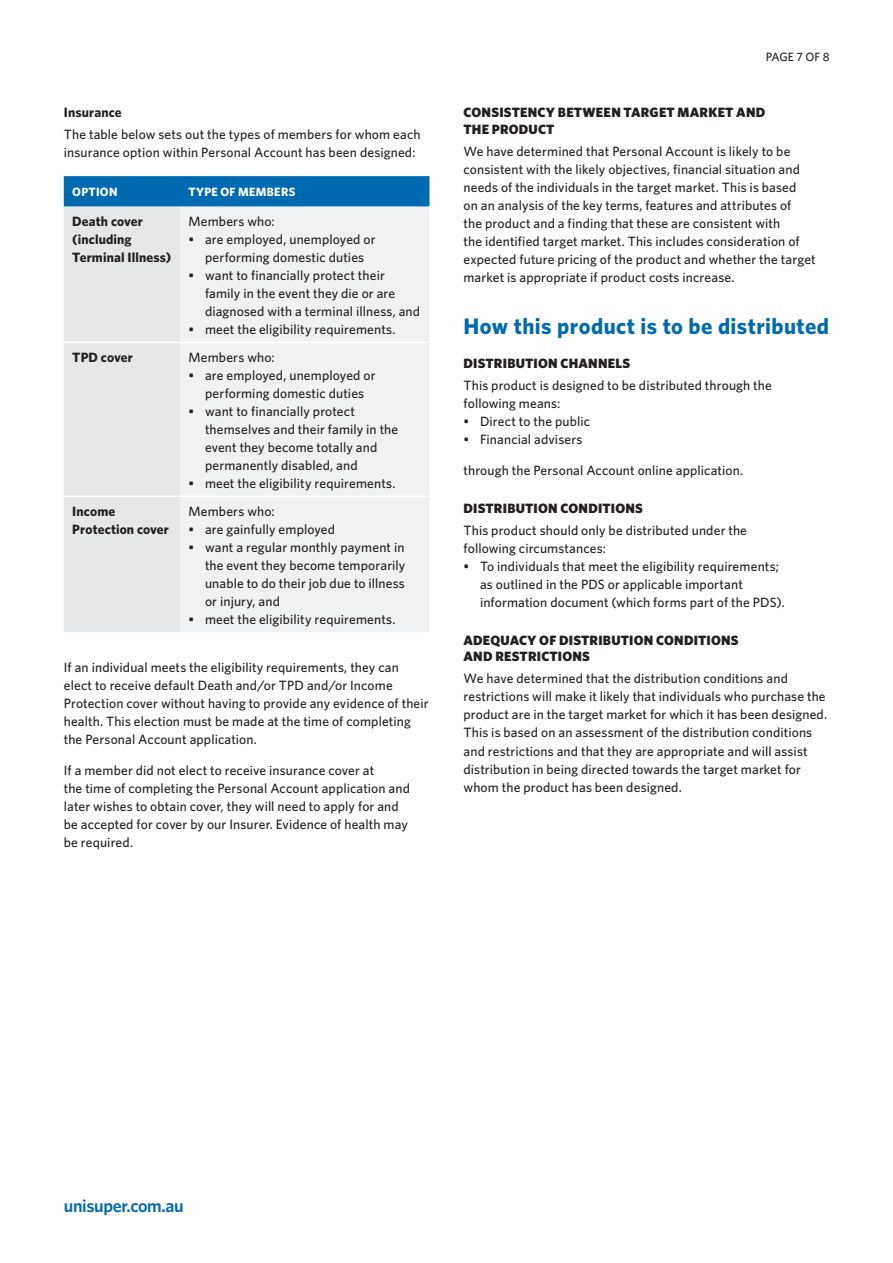
<style>
.page{position:relative;width:893px;height:1263px;background:#fff}
.page>*{position:absolute;margin:0;border:0;box-sizing:border-box;transform-origin:0 0}
.t1{font:700 22.5px "Whitney";letter-spacing:.02em;color:#006ab1}
.t2{font:600 18px "Whitney";letter-spacing:-.02em;color:#006ab1}
.t3{font:500 13.5px/18px "Whitney";letter-spacing:.01em;color:#231f20}
.t4{font:900 13.5px/16.5px "Whitney";letter-spacing:.015em;color:#231f20}
.t5{font:700 13.5px/18px "Whitney";letter-spacing:.01em;color:#231f20}
.t6{font:700 12px "Whitney";letter-spacing:.02em;color:#fff}
.t7{font:500 12px "Whitney";letter-spacing:-.015em;color:#231f20}
</style>
<div class="page">
<div style="left:64px;top:176px;width:365px;height:31px;background:#006ab1"></div>
<div style="left:64px;top:207px;width:116px;height:425px;background:#e6e7e9"></div>
<div style="left:180px;top:207px;width:249px;height:425px;background:#f0f1f2"></div>
<hr style="left:64px;top:342px;width:116px;height:1px;background:#fff">
<hr style="left:180px;top:342px;width:249px;height:1px;background:#fff">
<hr style="left:64px;top:495px;width:116px;height:2px;background:#fff">
<hr style="left:180px;top:495px;width:249px;height:2px;background:#fff">
<p class="t5" style="left:64px;top:103px;width:59px">Insurance</p>
<p class="t3" style="left:64px;top:125px;width:358px">The table below sets out the types of members for whom each insurance option within Personal Account has been designed:</p>
<p class="t6" style="left:72px;top:184px;width:47px">OPTION</p>
<p class="t6" style="left:189px;top:184px;width:108px">TYPE OF MEMBERS</p>
<p class="t5" style="left:72px;top:212px;width:100px">Death cover (including<br>Terminal Illness)</p>
<p class="t3" style="left:189px;top:212px;width:88px">Members who:</p>
<p class="t3" style="left:189px;top:230px;width:189px;text-align:center">• are employed, unemployed or performing domestic duties</p>
<p class="t3" style="left:205px;top:266px;width:217px;text-indent:-16px">• want to financially protect their family in the event they die or are diagnosed with a terminal illness, and</p>
<p class="t3" style="left:189px;top:320px;width:209px">• meet the eligibility requirements.</p>
<p class="t5" style="left:72px;top:348px;width:62px">TPD cover</p>
<p class="t3" style="left:189px;top:348px;width:88px">Members who:</p>
<p class="t3" style="left:189px;top:366px;width:189px;text-align:center">• are employed, unemployed or performing domestic duties</p>
<p class="t3" style="left:205px;top:402px;width:195px;text-indent:-16px">• want to financially protect themselves and their family in the event they become totally and permanently disabled, and</p>
<p class="t3" style="left:189px;top:474px;width:209px">• meet the eligibility requirements.</p>
<p class="t5" style="left:72px;top:502px;width:98px">Income<br>Protection cover</p>
<p class="t3" style="left:189px;top:502px;width:88px">Members who:</p>
<p class="t3" style="left:189px;top:520px;width:148px">• are gainfully employed</p>
<p class="t3" style="left:205px;top:538px;width:202px;text-align:justify;text-indent:-16px">• want a regular monthly payment in the event they become temporarily unable to do their job due to illness or injury, and</p>
<p class="t3" style="left:189px;top:610px;width:209px">• meet the eligibility requirements.</p>
<p class="t3" style="left:64px;top:658px;width:366px">If an individual meets the eligibility requirements, they can elect to receive default Death and/or TPD and/or Income Protection cover without having to provide any evidence of their health. This election must be made at the time of completing the Personal Account application.</p>
<p class="t3" style="left:64px;top:761px;width:348px">If a member did not elect to receive insurance cover at<br>the time of completing the Personal Account application and later wishes to obtain cover, they will need to apply for and be accepted for cover by our Insurer. Evidence of health may be required.</p>
<p class="t7" style="left:766px;top:49px;width:65px">PAGE 7 OF 8</p>
<p class="t4" style="left:463px;top:104px;width:303px">CONSISTENCY BETWEEN TARGET MARKET AND<br>THE PRODUCT</p>
<p class="t3" style="left:463px;top:142px;width:354px">We have determined that Personal Account is likely to be consistent with the likely objectives, financial situation and needs of the individuals in the target market. This is based<br>on an analysis of the key terms, features and attributes of<br>the product and a finding that these are consistent with<br>the identified target market. This includes consideration of expected future pricing of the product and whether the target market is appropriate if product costs increase.</p>
<h1 class="t1" style="left:463px;top:311px;width:367px">How this product is to be distributed</h1>
<p class="t4" style="left:463px;top:355px;width:168px">DISTRIBUTION CHANNELS</p>
<p class="t3" style="left:463px;top:376px;width:310px">This product is designed to be distributed through the following means:</p>
<p class="t3" style="left:463px;top:412px;width:128px">• Direct to the public</p>
<p class="t3" style="left:463px;top:430px;width:120px">• Financial advisers</p>
<p class="t3" style="left:463px;top:461px;width:281px">through the Personal Account online application.</p>
<p class="t4" style="left:463px;top:499px;width:181px">DISTRIBUTION CONDITIONS</p>
<p class="t3" style="left:463px;top:521px;width:285px">This product should only be distributed under the following circumstances:</p>
<p class="t3" style="left:480px;top:557px;width:306px;text-indent:-16px">• To individuals that meet the eligibility requirements; as outlined in the PDS or applicable important information document (which forms part of the PDS).</p>
<p class="t4" style="left:463px;top:631px;width:277px">ADEQUACY OF DISTRIBUTION CONDITIONS<br>AND RESTRICTIONS</p>
<p class="t3" style="left:463px;top:670px;width:365px">We have determined that the distribution conditions and restrictions will make it likely that individuals who purchase the product are in the target market for which it has been designed.<br>This is based on an assessment of the distribution conditions and restrictions and that they are appropriate and will assist distribution in being directed towards the target market for whom the product has been designed.</p>
<h2 class="t2" style="left:64px;top:1194px;width:122px">unisuper.com.au</h2>
</div>
